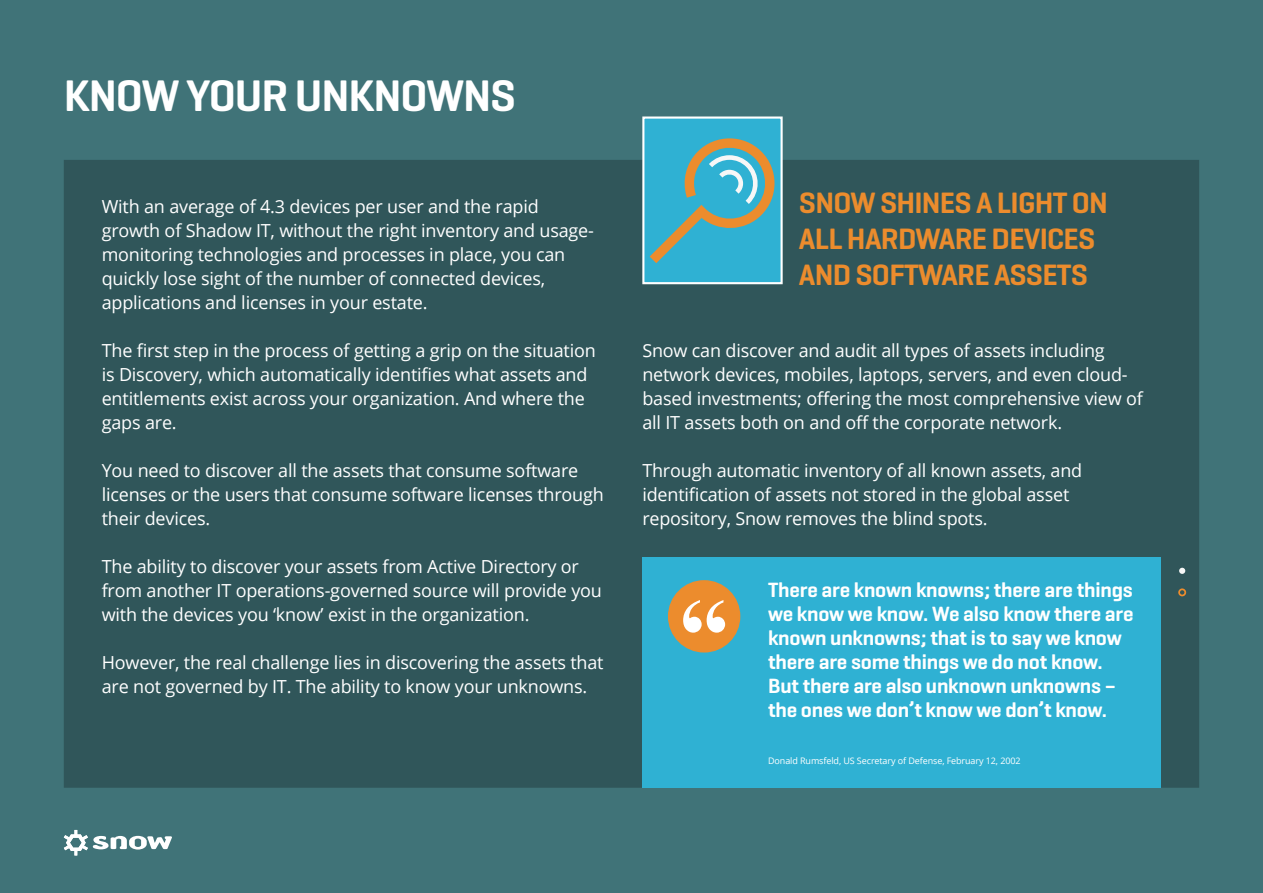
<style>
.page{position:relative;width:1263px;height:893px;background:#407378}
.page>*{position:absolute;margin:0;border:0;box-sizing:border-box;transform-origin:0 0}
.t1{font:600 45px "Geogrotesque";letter-spacing:-.025em;color:#fff}
.t2{font:600 30px/36px "Geogrotesque";letter-spacing:-.025em;color:#ec8c2d}
.t3{font:600 21px/24px "Geogrotesque";letter-spacing:-.01em;color:#fff}
.t4{font:18px/24px "Open Sans";letter-spacing:-.01em;color:#fff}
.t5{font:9px "Open Sans";letter-spacing:-.01em;color:#fff}
</style>
<div class="page">
<div style="left:64px;top:160px;width:1135px;height:628px;background:#30565a"></div>
<div style="left:642px;top:557px;width:519px;height:231px;background:#2fb1d3"></div>
<svg style="left:64px;top:830px;width:108px;height:25px"></svg>
<div style="left:668px;top:580px;width:72px;height:72px;background:#ec8c2d;border:2px solid #ec8c2d;border-radius:50%"></div>
<svg style="left:683px;top:600px;width:42px;height:33px"></svg>
<div style="left:642px;top:116px;width:141px;height:168px;background:#2fb1d3;border:2px solid #fff"></div>
<svg style="left:649px;top:138px;width:126px;height:125px"></svg>
<div style="left:1178px;top:588px;width:8px;height:8px;border:2px solid #ec8c2d;border-radius:50%"></div>
<svg style="left:1179px;top:568px;width:6px;height:6px"></svg>
<h1 class="t1" style="left:64px;top:68px;width:453px">KNOW YOUR UNKNOWNS</h1>
<p class="t4" style="left:102px;top:194px;width:494px">With an average of 4.3 devices per user and the rapid growth of Shadow IT, without the right inventory and usage&shy;monitoring technologies and processes in place, you can quickly lose sight of the number of connected devices, applications and licenses in your estate.</p>
<p class="t4" style="left:102px;top:338px;width:496px">The first step in the process of getting a grip on the situation is Discovery, which automatically identifies what assets and entitlements exist across your organization. And where the gaps are.</p>
<p class="t4" style="left:102px;top:458px;width:504px">You need to discover all the assets that consume software licenses or the users that consume software licenses through their devices.</p>
<p class="t4" style="left:102px;top:554px;width:502px">The ability to discover your assets from Active Directory or from another IT operations-governed source will provide you with the devices you ‘know’ exist in the organization.</p>
<p class="t4" style="left:102px;top:650px;width:503px">However, the real challenge lies in discovering the assets that are not governed by IT. The ability to know your unknowns.</p>
<h2 class="t2" style="left:799px;top:184px;width:311px">SNOW SHINES A LIGHT ON<br>ALL HARDWARE DEVICES<br>AND SOFTWARE ASSETS</h2>
<p class="t4" style="left:642px;top:338px;width:502px">Snow can discover and audit all types of assets including network devices, mobiles, laptops, servers, and even cloud&shy;based investments; offering the most comprehensive view of all IT assets both on and off the corporate network.</p>
<p class="t4" style="left:642px;top:458px;width:441px">Through automatic inventory of all known assets, and identification of assets not stored in the global asset repository, Snow removes the blind spots.</p>
<p class="t3" style="left:768px;top:577px;width:367px">There are known knowns; there are things we know we know. We also know there are known unknowns; that is to say we know there are some things we do not know.<br>But there are also unknown unknowns – the ones we don’t know we don’t know.</p>
<p class="t5" style="left:768px;top:755px;width:254px">Donald Rumsfeld, US Secretary of Defense, February 12, 2002</p>
</div>
